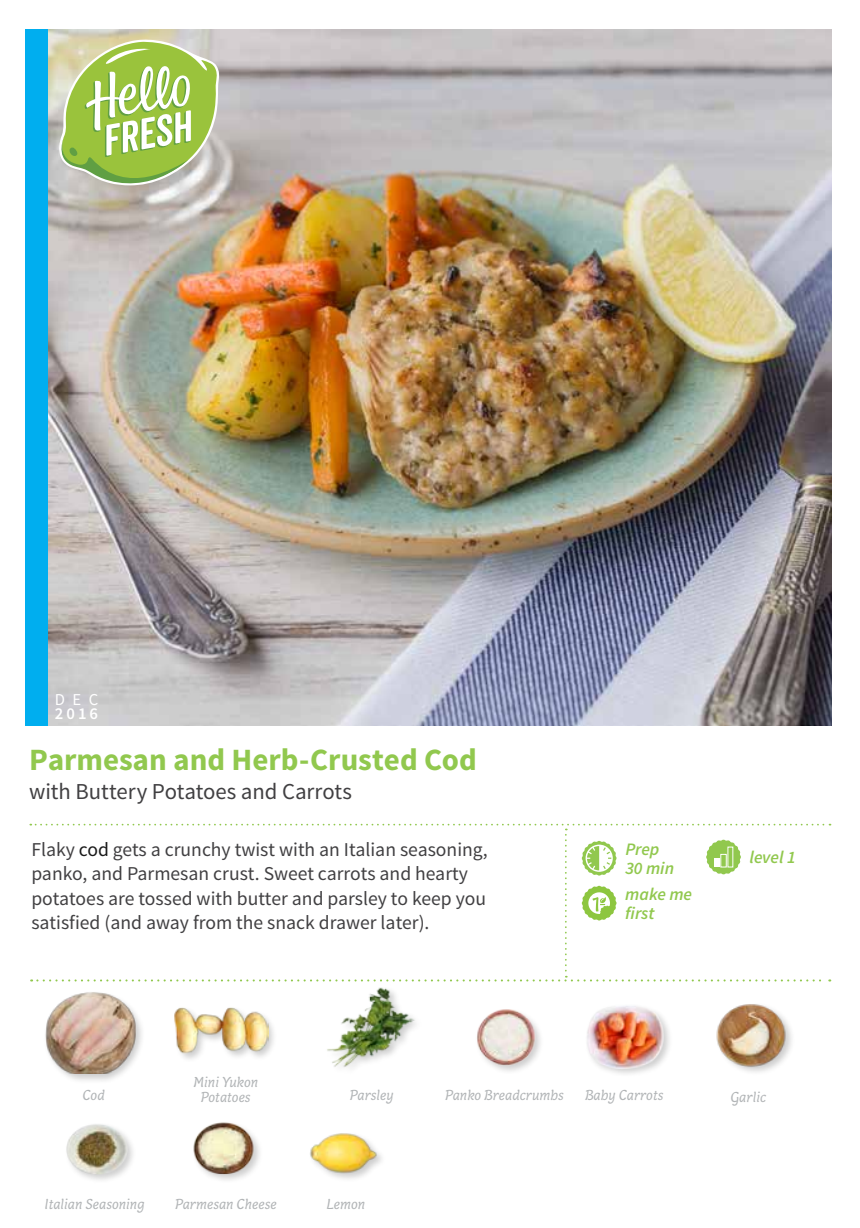
<style>
.page{position:relative;width:860px;height:1228px;background:#fff}
.page>*{position:absolute;margin:0;border:0;box-sizing:border-box;transform-origin:0 0}
.t1{font:700 30.97px "Source Sans Pro";color:#91c84e}
.t2{font:22.75px "Source Sans Pro";letter-spacing:-.005em;color:#414042}
.t3{font:19.6px/24.5px "Source Sans Pro";color:#414042}
.t4{font:italic 600 17.5px/18.6px "Source Sans Pro";color:#91c84e}
.t5{font:600 16.62px "Source Sans Pro";color:#fff}
.t6{font:16.62px "Source Sans Pro";color:#fff}
.t7{font:italic 14.88px/14.5px "Capucine Basic";color:#b1b4b6;text-align:center}
.s1{color:#1a1a1a}
</style>
<div class="page">
<img style="left:48px;top:29px;width:783px;height:696px">
<div style="left:26px;top:29px;width:22px;height:696px;background:#00aeef"></div>
<svg style="left:55px;top:39px;width:164px;height:158px;background:#b7cc84"></svg>
<img style="left:716px;top:1004px;width:76px;height:68px">
<img style="left:587px;top:1006px;width:83px;height:68px">
<img style="left:66px;top:1124px;width:67px;height:56px">
<img style="left:193px;top:1122px;width:67px;height:58px">
<div style="left:43px;top:990px;width:102px;height:94px;background:#000;opacity:.2"></div>
<img style="left:31px;top:981px;width:112px;height:92px">
<div style="left:172px;top:1005px;width:105px;height:58px;background:#000;opacity:.2"></div>
<img style="left:173px;top:1005px;width:95px;height:58px">
<img style="left:327px;top:987px;width:89px;height:81px">
<img style="left:477px;top:1009px;width:64px;height:62px">
<svg style="left:30px;top:823px;width:800px;height:158px"></svg>
<div style="left:309px;top:1131px;width:77px;height:51px;background:#000;opacity:.2"></div>
<img style="left:309px;top:1131px;width:69px;height:51px">
<p class="t6" style="left:55px;top:689px;width:45px">DEC</p>
<p class="t5" style="left:55px;top:702px;width:45px">2016</p>
<h1 class="t1" style="left:29px;top:739px;width:449px">Parmesan and Herb-Crusted Cod</h1>
<p class="t2" style="left:29px;top:777px;width:324px">with Buttery Potatoes and Carrots</p>
<p class="t3" style="left:31px;top:837px;width:457px">Flaky <span class="s1">cod</span> gets a crunchy twist with an Italian seasoning, panko, and Parmesan crust. Sweet carrots and hearty potatoes are tossed with butter and parsley to keep you satisfied (and away from the snack drawer later).</p>
<p class="t4" style="left:625px;top:840px;width:50px">Prep<br>30 min</p>
<p class="t4" style="left:749px;top:848px;width:48px">level 1</p>
<p class="t4" style="left:625px;top:885px;width:68px">make me first</p>
<p class="t7" style="left:193px;top:1075px;width:66px">Mini Yukon<br>Potatoes</p>
<p class="t7" style="left:83px;top:1088px;width:24px">Cod</p>
<p class="t7" style="left:350px;top:1088px;width:45px">Parsley</p>
<p class="t7" style="left:445px;top:1088px;width:120px">Panko Breadcrumbs</p>
<p class="t7" style="left:730px;top:1090px;width:37px">Garlic</p>
<p class="t7" style="left:585px;top:1088px;width:80px">Baby Carrots</p>
<p class="t7" style="left:44px;top:1197px;width:101px">Italian Seasoning</p>
<p class="t7" style="left:175px;top:1197px;width:103px">Parmesan Cheese</p>
<p class="t7" style="left:326px;top:1197px;width:40px">Lemon</p>
</div>
